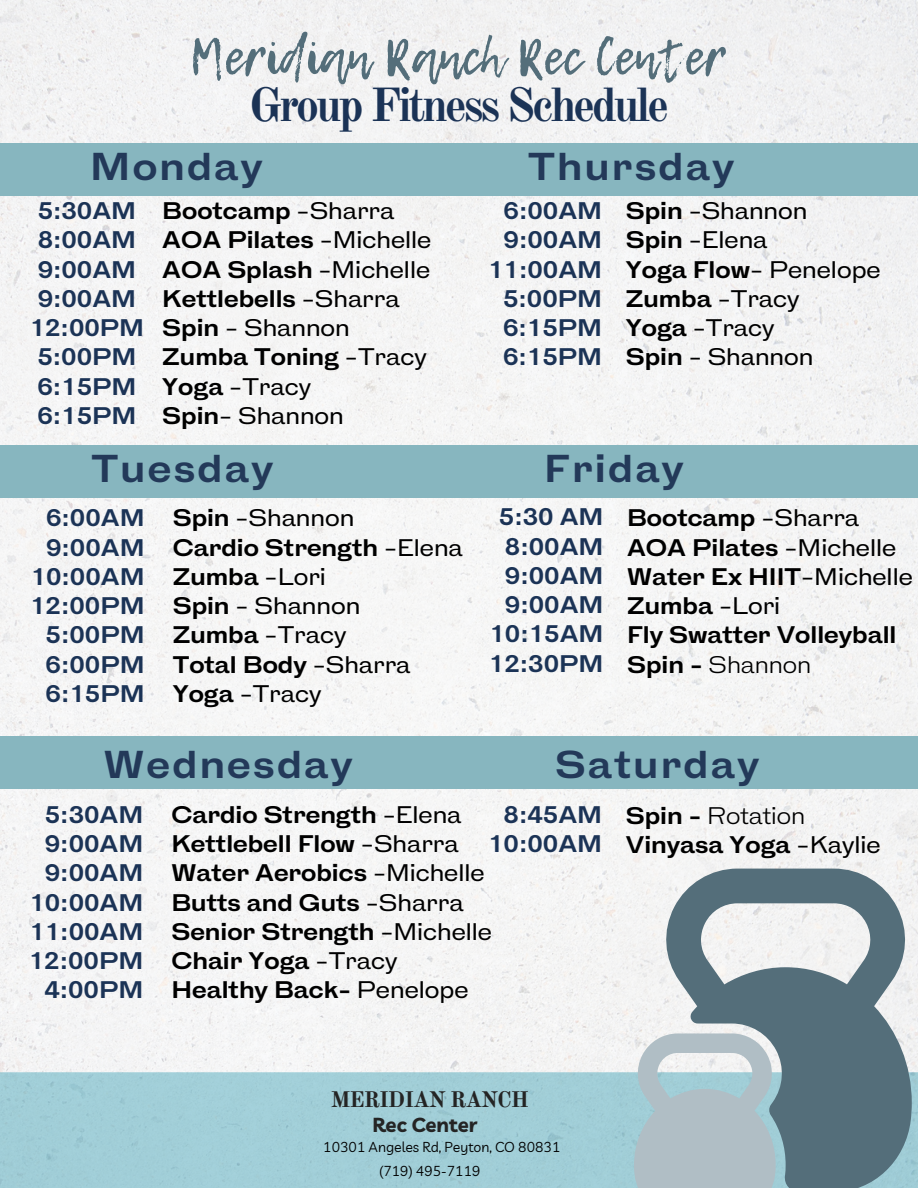
<style>
.page{position:relative;width:918px;height:1188px;background:#fff}
.page>*{position:absolute;margin:0;border:0;box-sizing:border-box;transform-origin:0 0}
.t1{font:50.25px "Lemon Tuesday";color:#546e7a}
.t2{font:700 46.95px "Old Standard";letter-spacing:-.075em;color:#1b3356}
.t3{font:700 36.6px "HK Gothic";letter-spacing:.06em;color:#233959}
.t4{font:700 22.65px/29.2px "HK Gothic";color:#000}
.t5{font:700 22.65px/29.2px "HK Gothic";color:#1b3356;text-align:right}
.t6{font:500 22.65px/29.2px "HK Gothic";color:#000}
.t7{font:700 22.05px "Old Standard";letter-spacing:-.04em;color:#242424}
.t8{font:700 20.25px "Livvic";color:#242424}
.t9{font:14.1px "Livvic";color:#000}
.s1{font-weight:500}
.s2{font-weight:700}
.s3{font-weight:400}
</style>
<div class="page">
<div style="left:0;top:0;width:918px;height:1072px;background:#f4f4f4"></div>
<div style="left:0;top:1072px;width:918px;height:116px;background:#a1ced7"></div>
<svg style="left:662px;top:869px;width:250px;height:319px;fill:#546e7a"></svg>
<svg style="left:634px;top:1033px;width:142px;height:155px"></svg>
<div style="left:0;top:737px;width:918px;height:52px;background:#87b6bf"></div>
<div style="left:0;top:143px;width:918px;height:53px;background:#87b6bf"></div>
<div style="left:0;top:445px;width:918px;height:52px;background:#87b6bf"></div>
<p class="t1" style="left:189px;top:19px;width:538px">Meridian Ranch Rec Center</p>
<p class="t2" style="left:249px;top:76px;width:422px">Group Fitness Schedule</p>
<h4 class="t3" style="left:90px;top:147px;width:174px">Monday</h4>
<h5 class="t5" style="left:30px;top:198px;width:116px;text-align:center">5:30AM<br>8:00AM<br>9:00AM<br>9:00AM<br>12:00PM<br>5:00PM<br>6:15PM<br>6:15PM</h5>
<h4 class="t3" style="left:528px;top:147px;width:208px">Thursday</h4>
<h5 class="t4" style="left:162px;top:198px;width:271px">Bootcamp <span class="s1">-Sharra<br></span>AOA Pilates <span class="s1">-Michelle<br></span>AOA Splash <span class="s1">-Michelle<br></span>Kettlebells <span class="s1">-Sharra<br></span>Spin <span class="s1">- Shannon<br></span>Zumba Toning <span class="s1">-Tracy<br></span>Yoga <span class="s1">-Tracy<br></span>Spin<span class="s1">- Shannon</span></h5>
<h3 class="t5" style="left:488px;top:198px;width:115px">6:00AM<br>9:00AM<br>11:00AM<br>5:00PM<br>6:15PM<br>6:15PM</h3>
<h3 class="t6" style="left:626px;top:198px;width:256px"><span class="s2">Spin</span> -Shannon<br><span class="s2">Spin</span> -Elena<br><span class="s2">Yoga Flow</span>- Penelope<br><span class="s2">Zumba</span> -Tracy<br><span class="s2">Yoga</span> -Tracy<br><span class="s2">Spin</span> - Shannon</h3>
<h4 class="t3" style="left:91px;top:449px;width:183px">Tuesday</h4>
<h4 class="t5" style="left:30px;top:505px;width:116px">6:00AM<br>9:00AM<br>10:00AM<br>12:00PM<br>5:00PM<br>6:00PM<br>6:15PM</h4>
<h5 class="t6" style="left:173px;top:505px;width:292px"><span class="s2">Spin</span> -Shannon<br><span class="s2">Cardio Strength</span> -Elena<br><span class="s2">Zumba</span> -Lori<br><span class="s2">Spin</span> - Shannon<br><span class="s2">Zumba</span> -Tracy<br><span class="s2">Total Body</span> -Sharra<br><span class="s2">Yoga</span> -Tracy</h5>
<h6 class="t3" style="left:544px;top:449px;width:141px">Friday</h6>
<h3 class="t5" style="left:489px;top:504px;width:116px">5:30 AM<br>8:00AM<br>9:00AM<br>9:00AM<br>10:15AM<br>12:30PM</h3>
<h3 class="t4" style="left:627px;top:505px;width:287px">Bootcamp <span class="s1">-Sharra<br></span>AOA Pilates <span class="s1">-Michelle<br></span>Water Ex HIIT<span class="s1">-Michelle<br></span>Zumba <span class="s1">-Lori<br></span>Fly Swatter Volleyball<br>Spin - <span class="s3">Shannon</span></h3>
<h6 class="t3" style="left:555px;top:745px;width:206px">Saturday</h6>
<p class="t5" style="left:488px;top:802px;width:115px">8:45AM<br>10:00AM</p>
<h4 class="t4" style="left:626px;top:803px;width:256px">Spin - <span class="s3">Rotation<br></span>Vinyasa Yoga <span class="s1">-Kaylie</span></h4>
<h4 class="t3" style="left:104px;top:745px;width:250px">Wednesday</h4>
<h5 class="t5" style="left:29px;top:802px;width:116px">5:30AM<br>9:00AM<br>9:00AM<br>10:00AM<br>11:00AM<br>12:00PM<br>4:00PM</h5>
<h4 class="t4" style="left:171px;top:802px;width:322px">Cardio Strength <span class="s1">-Elena<br></span>Kettlebell Flow <span class="s1">-Sharra<br></span>Water Aerobics <span class="s1">-Michelle<br></span>Butts and Guts <span class="s1">-Sharra<br></span>Senior Strength <span class="s1">-Michelle<br></span>Chair Yoga <span class="s1">-Tracy<br></span>Healthy Back- <span class="s1">Penelope</span></h4>
<h2 class="t7" style="left:331px;top:1086px;width:200px">MERIDIAN RANCH</h2>
<h1 class="t9" style="left:323px;top:1138px;width:239px">10301 Angeles Rd, Peyton, CO 80831</h1>
<h3 class="t8" style="left:372px;top:1111px;width:107px">Rec Center</h3>
<h3 class="t9" style="left:379px;top:1162px;width:103px">(719) 495-7119</h3>
</div>
